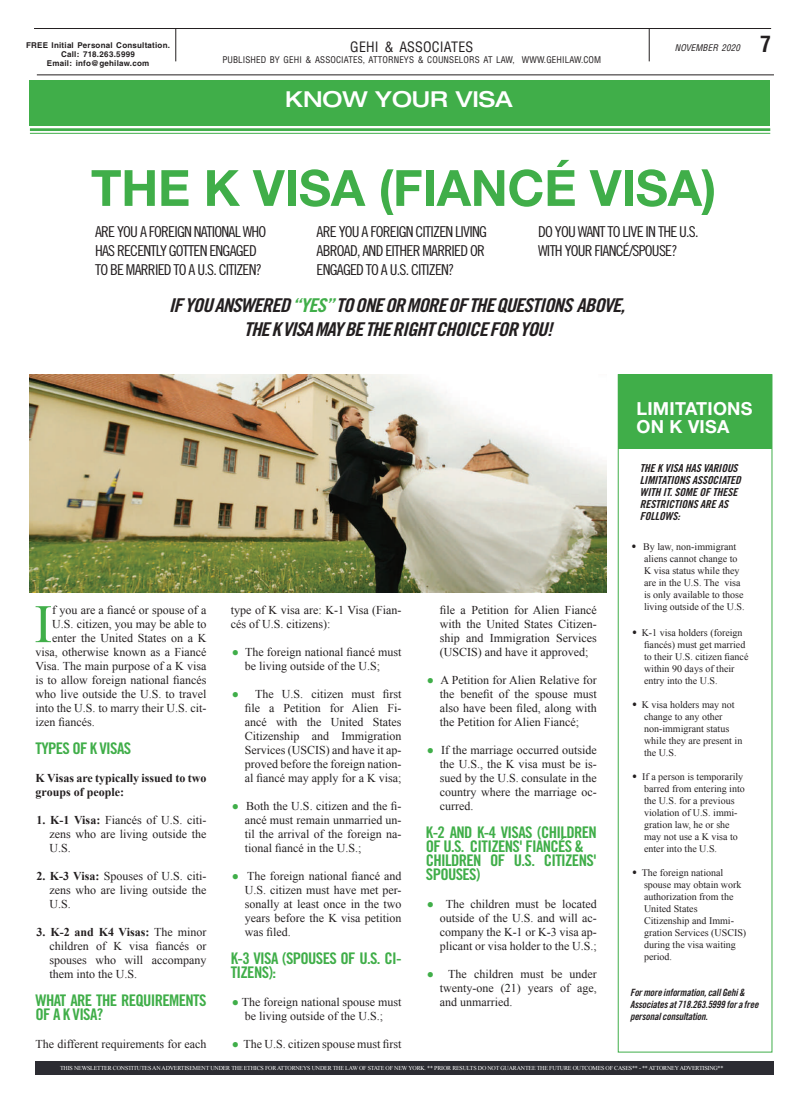
<style>
.page{position:relative;width:808px;height:1106px;background:#fff}
.page>*{position:absolute;margin:0;border:0;box-sizing:border-box;transform-origin:0 0}
.t1{font:54.3px "Times New Roman";color:#40ae49}
.t2{font:700 50px "Helvetica Neue";letter-spacing:-.005em;color:#40ae49}
.t3{font:500 expanded 22px "Helvetica Neue";color:#fff}
.t4{font:700 condensed 22px "Helvetica";color:#231f20}
.t5{font:19px/24px "Trade Gothic Bold Cond Twenty Obl";letter-spacing:-.045em;color:#231f20;text-align:center;scale:1.09 1}
.t6{font:700 18px/18px "Helvetica Neue";letter-spacing:.015em;color:#fff}
.t7{font:16px/14px "Trade Gothic Bold Cond Twenty";letter-spacing:-.04em;color:#40ae49;scale:1.04 1}
.t8{font:15px/19px "Trade Gothic Cond Eighteen";letter-spacing:-.05em;color:#231f20;scale:1.04 1}
.t9{font:condensed 14px "Helvetica";letter-spacing:.01em;color:#231f20}
.t10{font:12px/14px "Times New Roman";color:#231f20;text-align:justify}
.t11{font:700 12px/14px "Times New Roman";color:#231f20}
.t12{font:11px/12px "Trade Gothic Bold Cond Twenty Obl";letter-spacing:-.01em;color:#231f20;scale:1.04 1}
.t13{font:10px/12px "Times New Roman";color:#231f20}
.t14{font:10px/12px "Trade Gothic Bold Cond Twenty Obl";letter-spacing:-.015em;color:#231f20}
.t15{font:condensed 9px "Helvetica";letter-spacing:.01em;color:#231f20}
.t16{font:italic condensed 9px "Helvetica";letter-spacing:.015em;color:#231f20}
.t17{font:700 8px/9px "Helvetica";letter-spacing:.025em;color:#231f20;text-align:center}
.t18{font:6px "Times New Roman";letter-spacing:-.03em;color:#fff}
.s1{color:#40ae49}
.s2{font-weight:700}
</style>
<div class="page">
<hr style="left:34px;top:28px;width:737px;height:1px;background:#231f20">
<hr style="left:649px;top:28px;width:1px;height:33px;background:#231f20">
<hr style="left:176px;top:28px;width:1px;height:33px;background:#231f20">
<div style="left:35px;top:1061px;width:739px;height:13px;background:#2c2c32"></div>
<hr style="left:37px;top:75px;width:737px;height:1px;background:#231f20">
<div style="left:30px;top:80px;width:740px;height:45px;background:#40ae49"></div>
<hr style="left:30px;top:128px;width:740px;height:3px;background:#40ae49">
<hr style="left:30px;top:133px;width:740px;height:1px;background:#40ae49">
<img style="left:30px;top:374px;width:577px;height:219px">
<div style="left:618px;top:374px;width:154px;height:678px;border:1px solid #40ae49"></div>
<div style="left:618px;top:374px;width:154px;height:75px;background:#40ae49"></div>
<p class="t9" style="left:350px;top:38px;width:125px">GEHI &amp; ASSOCIATES</p>
<h3 class="t4" style="left:760px;top:31px;width:12px">7</h3>
<p class="t15" style="left:222px;top:54px;width:380px">PUBLISHED BY GEHI &amp; ASSOCIATES, ATTORNEYS &amp; COUNSELORS AT LAW, WWW.GEHILAW.COM</p>
<p class="t17" style="left:26px;top:40px;width:145px">FREE Initial Personal Consultation.<br>Call: 718.263.5999<br>Email: info@gehilaw.com</p>
<p class="t16" style="left:675px;top:42px;width:67px">NOVEMBER 2020</p>
<h3 class="t3" style="left:285px;top:85px;width:229px">KNOW YOUR VISA</h3>
<h2 class="t2" style="left:91px;top:157px;width:627px">THE K VISA (FIANCÉ VISA)</h2>
<p class="t8" style="left:95px;top:222px;width:166px">ARE YOU A FOREIGN NATIONAL WHO<br>HAS RECENTLY GOTTEN ENGAGED<br>TO BE MARRIED TO A U.S. CITIZEN?</p>
<p class="t8" style="left:317px;top:222px;width:165px">ARE YOU A FOREIGN CITIZEN LIVING<br>ABROAD, AND EITHER MARRIED OR<br>ENGAGED TO A U.S. CITIZEN?</p>
<p class="t8" style="left:538px;top:222px;width:156px">DO YOU WANT TO LIVE IN THE U.S.<br>WITH YOUR FIANCÉ/SPOUSE?</p>
<h3 class="t5" style="left:169px;top:293px;width:420px">IF YOU ANSWERED <span class="s1">“YES”</span> TO ONE OR MORE OF THE QUESTIONS ABOVE,<br>THE K VISA MAY BE THE RIGHT CHOICE FOR YOU!</h3>
<h3 class="t6" style="left:636px;top:399px;width:118px">LIMITATIONS<br>ON K VISA</h3>
<p class="t12" style="left:640px;top:461px;width:99px">THE K VISA HAS VARIOUS<br>LIMITATIONS ASSOCIATED<br>WITH IT. SOME OF THESE<br>RESTRICTIONS ARE AS<br>FOLLOWS:</p>
<h1 class="t1" style="left:34px;top:587px;width:20px">I</h1>
<p class="t10" style="left:52px;top:603px;width:156px">f you are a fiancé or spouse of a</p>
<p class="t10" style="left:52px;top:617px;width:156px">U.S. citizen, you may be able to</p>
<p class="t10" style="left:52px;top:631px;width:156px">enter the United States on a K</p>
<p class="t10" style="left:36px;top:645px;width:172px">visa, otherwise known as a Fiancé</p>
<p class="t10" style="left:36px;top:659px;width:172px">Visa. The main purpose of a K visa</p>
<p class="t10" style="left:36px;top:673px;width:172px">is to allow foreign national fiancés</p>
<p class="t10" style="left:36px;top:687px;width:172px">who live outside the U.S. to travel</p>
<p class="t10" style="left:36px;top:701px;width:172px">into the U.S. to marry their U.S. cit-</p>
<p class="t10" style="left:36px;top:715px;width:61px">izen fiancés.</p>
<h3 class="t7" style="left:36px;top:741px;width:93px">TYPES OF K VISAS</h3>
<p class="t11" style="left:36px;top:771px;width:172px">K Visas are typically issued to two groups of people:</p>
<p class="t10" style="left:50px;top:813px;width:158px;text-indent:-13px"><span class="s2">1. K-1 Visa:</span> Fiancés of U.S. citi&shy;zens who are living outside the U.S.</p>
<p class="t10" style="left:50px;top:869px;width:158px;text-indent:-13px"><span class="s2">2. K-3 Visa:</span> Spouses of U.S. citi&shy;zens who are living outside the U.S.</p>
<p class="t10" style="left:50px;top:925px;width:158px;text-indent:-13px"><span class="s2">3. K-2 and K4 Visas:</span> The minor children of K visa fiancés or spouses who will accompany them into the U.S.</p>
<h3 class="t7" style="left:36px;top:993px;width:166px">WHAT ARE THE REQUIREMENTS<br>OF A K VISA?</h3>
<p class="t10" style="left:36px;top:1037px;width:172px">The different requirements for each</p>
<p class="t10" style="left:231px;top:603px;width:172px">type of K visa are: K-1 Visa (Fian&shy;cés of U.S. citizens):</p>
<p class="t10" style="left:245px;top:645px;width:158px;text-indent:-13px"><span class="s1">●</span> The foreign national fiancé must be living outside of the U.S;</p>
<p class="t10" style="left:245px;top:687px;width:158px;text-indent:-13px"><span class="s1">●</span> The U.S. citizen must first file a Petition for Alien Fi&shy;ancé with the United States Citizenship and Immigration Services (USCIS) and have it ap&shy;proved before the foreign nation&shy;al fiancé may apply for a K visa;</p>
<p class="t10" style="left:245px;top:799px;width:158px;text-indent:-13px"><span class="s1">●</span> Both the U.S. citizen and the fi&shy;ancé must remain unmarried un&shy;til the arrival of the foreign na&shy;tional fiancé in the U.S.;</p>
<p class="t10" style="left:245px;top:869px;width:158px;text-indent:-13px"><span class="s1">●</span> The foreign national fiancé and U.S. citizen must have met per&shy;sonally at least once in the two years before the K visa petition was filed.</p>
<h3 class="t7" style="left:231px;top:951px;width:166px">K-3 VISA (SPOUSES OF U.S. CI-<br>TIZENS):</h3>
<p class="t10" style="left:232px;top:995px;width:171px;text-align:center"><span class="s1">●</span> The foreign national spouse must be living outside of the U.S.;</p>
<p class="t10" style="left:232px;top:1037px;width:171px"><span class="s1">●</span> The U.S. citizen spouse must first</p>
<p class="t10" style="left:440px;top:603px;width:158px">file a Petition for Alien Fiancé with the United States Citizen&shy;ship and Immigration Services (USCIS) and have it approved;</p>
<p class="t10" style="left:440px;top:673px;width:158px;text-indent:-13px"><span class="s1">●</span> A Petition for Alien Relative for the benefit of the spouse must also have been filed, along with the Petition for Alien Fiancé;</p>
<p class="t10" style="left:440px;top:743px;width:158px;text-indent:-13px"><span class="s1">●</span> If the marriage occurred outside the U.S., the K visa must be is&shy;sued by the U.S. consulate in the country where the marriage oc&shy;curred.</p>
<h3 class="t7" style="left:426px;top:825px;width:166px">K-2 AND K-4 VISAS (CHILDREN<br>OF U.S. CITIZENS' FIANCÉS &amp;<br>CHILDREN OF U.S. CITIZENS'<br>SPOUSES)</h3>
<p class="t10" style="left:440px;top:897px;width:158px;text-indent:-13px"><span class="s1">●</span> The children must be located outside of the U.S. and will ac&shy;company the K-1 or K-3 visa ap&shy;plicant or visa holder to the U.S.;</p>
<p class="t10" style="left:440px;top:967px;width:158px;text-indent:-13px"><span class="s1">●</span> The children must be under twenty-one (21) years of age, and unmarried.</p>
<p class="t13" style="left:644px;top:540px;width:102px;text-indent:-12px">● By law, non-immigrant aliens cannot change to<br>K visa status while they are in the U.S. The visa is only available to those living outside of the U.S.</p>
<p class="t13" style="left:644px;top:627px;width:106px;text-indent:-11px">● K-1 visa holders (foreign fiancés) must get married to their U.S. citizen fiancé within 90 days of their entry into the U.S.</p>
<p class="t13" style="left:644px;top:699px;width:100px;text-indent:-11px">● K visa holders may not change to any other non-immigrant status while they are present in the U.S.</p>
<p class="t13" style="left:644px;top:771px;width:102px;text-indent:-11px">● If a person is temporarily barred from entering into the U.S. for a previous violation of U.S. immi&shy;gration law, he or she may not use a K visa to enter into the U.S.</p>
<p class="t13" style="left:644px;top:867px;width:104px;text-indent:-11px">● The foreign national spouse may obtain work authorization from the<br>United States<br>Citizenship and Immi&shy;gration Services (USCIS) during the visa waiting period.</p>
<p class="t14" style="left:630px;top:986px;width:130px">For more information, call Gehi &amp;<br>Associates at 718.263.5999 for a free personal consultation.</p>
<p class="t18" style="left:60px;top:1063px;width:665px">THIS NEWSLETTER CONSTITUTES AN ADVERTISEMENT UNDER THE ETHICS FOR ATTORNEYS UNDER THE LAW OF STATE OF NEW YORK. ** PRIOR RESULTS DO NOT GUARANTEE THE FUTURE OUTCOMES OF CASES** - ** ATTORNEY ADVERTISING**</p>
</div>
